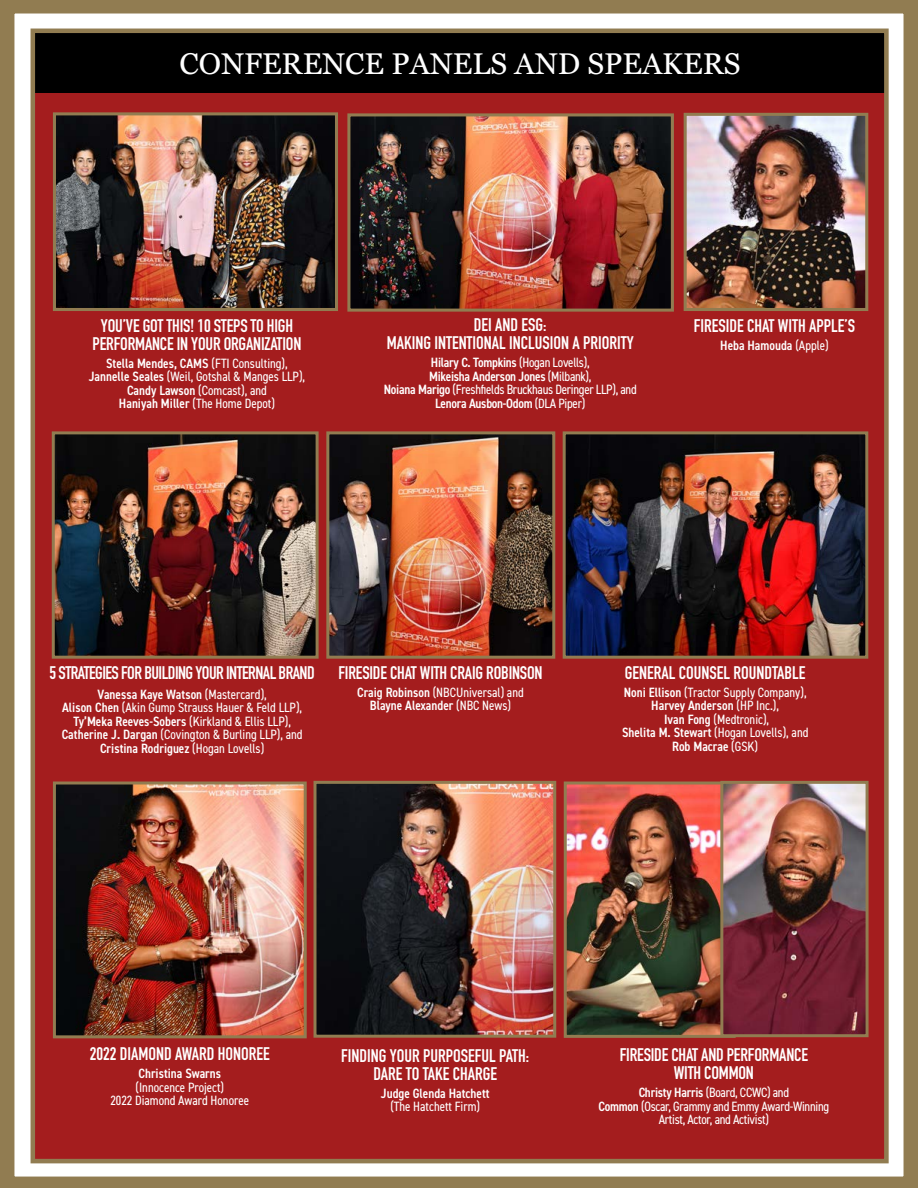
<style>
.page{position:relative;width:918px;height:1188px;background:#fff}
.page>*{position:absolute;margin:0;border:0;box-sizing:border-box;transform-origin:0 0}
.t1{font:30px "Georgia";color:#fff}
.t2{font:700 18px/18px "DIN Condensed";letter-spacing:-.01em;color:#fff;text-align:center}
.t3{font:700 18px "DIN Condensed";letter-spacing:-.03em;color:#fff}
.t4{font:condensed 13.5px/13.5px "DIN2014";color:#fff;text-align:center}
.t5{font:condensed 13.5px/13.5px "DIN2014";letter-spacing:-.02em;color:#fff;text-align:center}
.t6{font:600 condensed 13.5px/13.5px "DIN2014";color:#fff;text-align:center}
.s1{font-weight:600}
.s2{font-weight:400}
</style>
<div class="page">
<img style="left:0;top:0;width:918px;height:1188px">
<img style="left:318px;top:785px;width:234px;height:249px">
<div style="left:314px;top:781px;width:242px;height:257px;border:3px solid #917c51"></div>
<img style="left:351px;top:117px;width:319px;height:191px">
<div style="left:347px;top:113px;width:327px;height:199px;border:3px solid #917c51"></div>
<img style="left:567px;top:435px;width:297px;height:220px">
<div style="left:563px;top:431px;width:305px;height:228px;border:3px solid #917c51"></div>
<img style="left:568px;top:786px;width:152px;height:248px">
<div style="left:564px;top:782px;width:172px;height:256px;border:3px solid #917c51"></div>
<img style="left:57px;top:786px;width:246px;height:248px">
<div style="left:53px;top:782px;width:254px;height:256px;border:3px solid #917c51"></div>
<img style="left:724px;top:785px;width:141px;height:248px">
<div style="left:720px;top:781px;width:149px;height:256px;border:3px solid #917c51"></div>
<h1 class="t1" style="left:180px;top:41px;width:563px">CONFERENCE PANELS AND SPEAKERS</h1>
<h2 class="t2" style="left:93px;top:316px;width:210px">YOU’VE GOT THIS! 10 STEPS TO HIGH<br>PERFORMANCE IN YOUR ORGANIZATION</h2>
<p class="t4" style="left:89px;top:356px;width:218px"><span class="s1">Stella Mendes, CAMS</span> (FTI Consulting), <span class="s1">Jannelle Seales</span> (Weil, Gotshal &amp; Manges LLP), <span class="s1">Candy Lawson</span> (Comcast), and<br><span class="s1">Haniyah Miller</span> (The Home Depot)</p>
<h2 class="t2" style="left:387px;top:316px;width:249px">DEI AND ESG:<br>MAKING INTENTIONAL INCLUSION A PRIORITY</h2>
<p class="t5" style="left:384px;top:356px;width:255px"><span class="s1">Hilary C. Tompkins</span> (Hogan Lovells),<br><span class="s1">Mikeisha Anderson Jones</span> (Milbank),<br><span class="s1">Noiana Marigo</span> (Freshfields Bruckhaus Deringer LLP), and <span class="s1">Lenora Ausbon-Odom</span> (DLA Piper)</p>
<h2 class="t2" style="left:694px;top:317px;width:163px">FIRESIDE CHAT WITH APPLE’S</h2>
<p class="t6" style="left:720px;top:338px;width:110px">Heba Hamouda <span class="s2">(Apple)</span></p>
<h2 class="t3" style="left:50px;top:661px;width:267px">5 STRATEGIES FOR BUILDING YOUR INTERNAL BRAND</h2>
<p class="t4" style="left:62px;top:687px;width:242px"><span class="s1">Vanessa Kaye Watson</span> (Mastercard),<br><span class="s1">Alison Chen</span> (Akin Gump Strauss Hauer &amp; Feld LLP), <span class="s1">Ty’Meka Reeves-Sobers</span> (Kirkland &amp; Ellis LLP), <span class="s1">Catherine J. Dargan</span> (Covington &amp; Burling LLP), and <span class="s1">Cristina Rodriguez</span> (Hogan Lovells)</p>
<h2 class="t2" style="left:338px;top:664px;width:206px">FIRESIDE CHAT WITH CRAIG ROBINSON</h2>
<p class="t6" style="left:357px;top:685px;width:168px">Craig Robinson <span class="s2">(NBCUniversal) and<br></span>Blayne Alexander <span class="s2">(NBC News)</span></p>
<h2 class="t2" style="left:625px;top:663px;width:182px">GENERAL COUNSEL ROUNDTABLE</h2>
<p class="t4" style="left:622px;top:685px;width:188px"><span class="s1">Noni Ellison</span> (Tractor Supply Company),<br><span class="s1">Harvey Anderson</span> (HP Inc.),<br><span class="s1">Ivan Fong</span> (Medtronic),<br><span class="s1">Shelita M. Stewart</span> (Hogan Lovells), and<br><span class="s1">Rob Macrae</span> (GSK)</p>
<h2 class="t2" style="left:90px;top:1045px;width:182px">2022 DIAMOND AWARD HONOREE</h2>
<p class="t6" style="left:138px;top:1066px;width:84px">Christina Swarns</p>
<p class="t4" style="left:111px;top:1080px;width:140px">(Innocence Project)<br>2022 Diamond Award Honoree</p>
<h2 class="t2" style="left:341px;top:1046px;width:189px">FINDING YOUR PURPOSEFUL PATH:<br>DARE TO TAKE CHARGE</h2>
<p class="t6" style="left:381px;top:1086px;width:110px">Judge Glenda Hatchett</p>
<p class="t4" style="left:390px;top:1099px;width:91px">(The Hatchett Firm)</p>
<h2 class="t2" style="left:620px;top:1046px;width:190px">FIRESIDE CHAT AND PERFORMANCE<br>WITH COMMON</h2>
<p class="t5" style="left:599px;top:1086px;width:232px"><span class="s1">Christy Harris</span> (Board, CCWC) and<br><span class="s1">Common</span> (Oscar, Grammy and Emmy Award-Winning<br>Artist, Actor, and Activist)</p>
</div>
